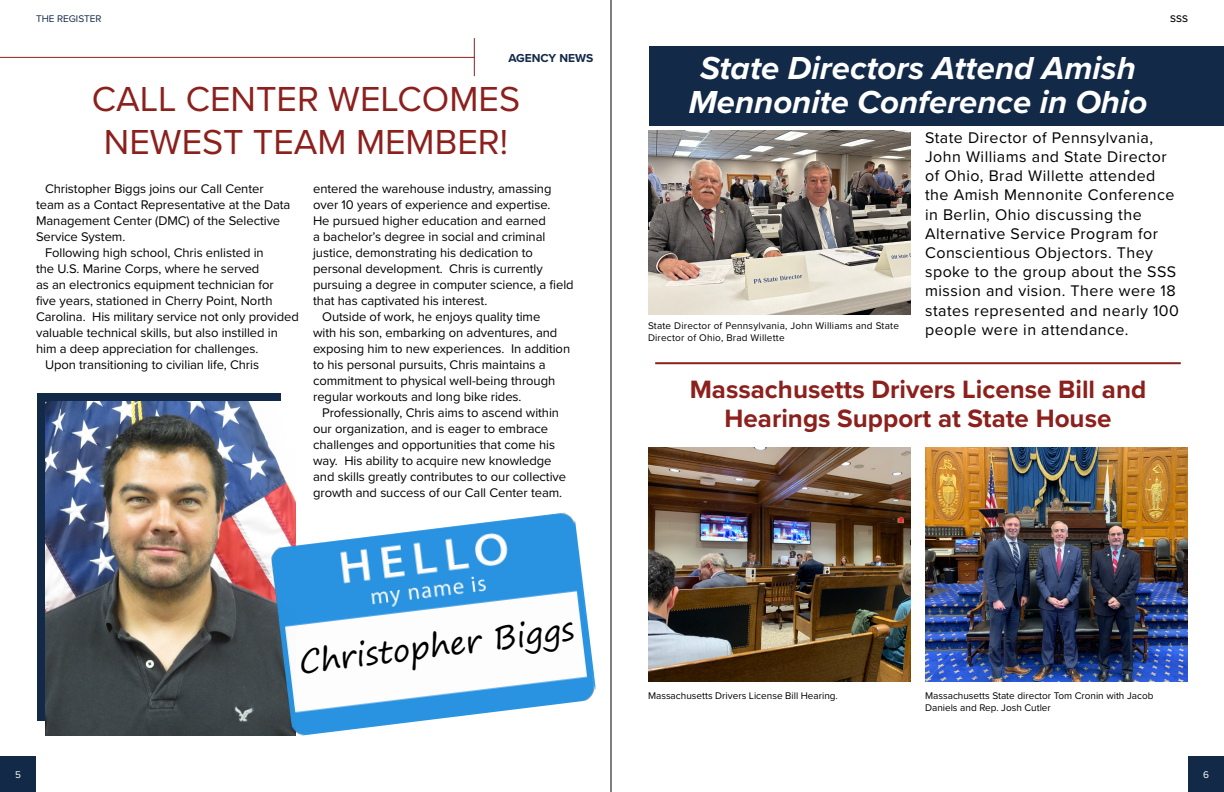
<style>
.page{position:relative;width:1224px;height:792px;background:#fff}
.page>*{position:absolute;margin:0;border:0;box-sizing:border-box;transform-origin:0 0}
.t1{font:36px/43.2px "Proxima Nova";color:#8c201c;text-align:center}
.t2{font:italic 700 33px/34px "Proxima Nova";color:#fff;text-align:center}
.t3{font:31.2px "Segoe Print";color:#000}
.t4{font:700 26px/29px "Proxima Nova";color:#8c201c;text-align:center}
.t5{font:16px/19.2px "Proxima Nova";letter-spacing:.03em;color:#000}
.t6{font:13px "Proxima Nova";letter-spacing:-.005em;color:#000}
.t7{font:700 12px "Proxima Nova";color:#122947}
.t8{font:10px/12px "Proxima Nova";color:#000}
.t9{font:10px/12px "Proxima Nova";letter-spacing:.02em;color:#000}
.t10{font:10px "Proxima Nova";color:#122947}
.t11{font:500 10px "Proxima Nova";color:#000}
.t12{font:10px "Proxima Nova";color:#fff}
</style>
<div class="page">
<div style="left:1188px;top:756px;width:36px;height:36px;background:#122947"></div>
<div style="left:0;top:756px;width:36px;height:36px;background:#122947"></div>
<hr style="left:611px;top:0;width:1px;height:792px;background:#000">
<div style="left:650px;top:47px;width:574px;height:79px;background:#122947"></div>
<hr style="left:0;top:57px;width:475px;height:1px;background:#8c201c">
<hr style="left:474px;top:38px;width:1px;height:38px;background:#8c201c">
<div style="left:37px;top:393px;width:244px;height:328px;background:#122947"></div>
<img style="left:45px;top:402px;width:251px;height:334px">
<img style="left:270px;top:511px;width:326px;height:225px">
<img style="left:648px;top:130px;width:263px;height:185px">
<hr style="left:655px;top:362px;width:526px;height:2px;background:#8c201c">
<img style="left:925px;top:448px;width:263px;height:233px">
<img style="left:648px;top:448px;width:263px;height:233px">
<p class="t10" style="left:36px;top:11px;width:67px">THE REGISTER</p>
<p class="t11" style="left:1170px;top:11px;width:19px">SSS</p>
<p class="t7" style="left:508px;top:49px;width:86px">AGENCY NEWS</p>
<h1 class="t1" style="left:92px;top:76px;width:430px">CALL CENTER WELCOMES<br>NEWEST TEAM MEMBER!</h1>
<p class="t6" style="left:313px;top:179px;width:240px">entered the warehouse industry, amassing</p>
<p class="t6" style="left:313px;top:195px;width:239px">over 10 years of experience and expertise.</p>
<p class="t6" style="left:313px;top:211px;width:234px">He pursued higher education and earned</p>
<p class="t6" style="left:313px;top:227px;width:234px">a bachelor’s degree in social and criminal</p>
<p class="t6" style="left:313px;top:243px;width:221px">justice, demonstrating his dedication to</p>
<p class="t6" style="left:313px;top:259px;width:231px">personal development. Chris is currently</p>
<p class="t6" style="left:313px;top:275px;width:262px">pursuing a degree in computer science, a field</p>
<p class="t6" style="left:313px;top:291px;width:176px">that has captivated his interest.</p>
<p class="t6" style="left:322px;top:307px;width:220px">Outside of work, he enjoys quality time</p>
<p class="t6" style="left:313px;top:323px;width:246px">with his son, embarking on adventures, and</p>
<p class="t6" style="left:313px;top:339px;width:259px">exposing him to new experiences. In addition</p>
<p class="t6" style="left:313px;top:355px;width:234px">to his personal pursuits, Chris maintains a</p>
<p class="t6" style="left:313px;top:371px;width:244px">commitment to physical well-being through</p>
<p class="t6" style="left:313px;top:387px;width:210px">regular workouts and long bike rides.</p>
<p class="t6" style="left:322px;top:403px;width:238px">Professionally, Chris aims to ascend within</p>
<p class="t6" style="left:313px;top:419px;width:237px">our organization, and is eager to embrace</p>
<p class="t6" style="left:313px;top:435px;width:243px">challenges and opportunities that come his</p>
<p class="t6" style="left:313px;top:451px;width:240px">way. His ability to acquire new knowledge</p>
<p class="t6" style="left:313px;top:467px;width:255px">and skills greatly contributes to our collective</p>
<p class="t6" style="left:313px;top:483px;width:251px">growth and success of our Call Center team.</p>
<p class="t6" style="left:45px;top:179px;width:220px">Christopher Biggs joins our Call Center</p>
<p class="t6" style="left:36px;top:195px;width:256px">team as a Contact Representative at the Data</p>
<p class="t6" style="left:36px;top:211px;width:246px">Management Center (DMC) of the Selective</p>
<p class="t6" style="left:36px;top:227px;width:91px">Service System.</p>
<p class="t6" style="left:45px;top:243px;width:220px">Following high school, Chris enlisted in</p>
<p class="t6" style="left:36px;top:259px;width:225px">the U.S. Marine Corps, where he served</p>
<p class="t6" style="left:36px;top:275px;width:239px">as an electronics equipment technician for</p>
<p class="t6" style="left:36px;top:291px;width:238px">five years, stationed in Cherry Point, North</p>
<p class="t6" style="left:36px;top:307px;width:264px">Carolina. His military service not only provided</p>
<p class="t6" style="left:36px;top:323px;width:243px">valuable technical skills, but also instilled in</p>
<p class="t6" style="left:36px;top:339px;width:224px">him a deep appreciation for challenges.</p>
<p class="t6" style="left:45px;top:355px;width:216px">Upon transitioning to civilian life, Chris</p>
<h2 class="t2" style="left:689px;top:50px;width:460px">State Directors Attend Amish<br>Mennonite Conference in Ohio</h2>
<p class="t9" style="left:648px;top:320px;width:252px">State Director of Pennsylvania, John Williams and State<br>Director of Ohio, Brad Willette</p>
<p class="t5" style="left:925px;top:127px;width:255px">State Director of Pennsylvania,<br>John Williams and State Director of Ohio, Brad Willette attended the Amish Mennonite Conference in Berlin, Ohio discussing the<br>Alternative Service Program for<br>Conscientious Objectors. They spoke to the group about the SSS mission and vision. There were 18 states represented and nearly 100 people were in attendance.</p>
<h3 class="t4" style="left:690px;top:374px;width:458px">Massachusetts Drivers License Bill and<br>Hearings Support at State House</h3>
<p class="t12" style="left:15px;top:767px;width:7px">5</p>
<h3 class="t3" style="left:296px;top:635px;width:278px;rotate:-7deg">Christopher Biggs</h3>
<p class="t8" style="left:648px;top:690px;width:191px">Massachusetts Drivers License Bill Hearing.</p>
<p class="t8" style="left:925px;top:690px;width:230px">Massachusetts State director Tom Cronin with Jacob<br>Daniels and Rep. Josh Cutler</p>
<p class="t12" style="left:1203px;top:767px;width:7px">6</p>
</div>
